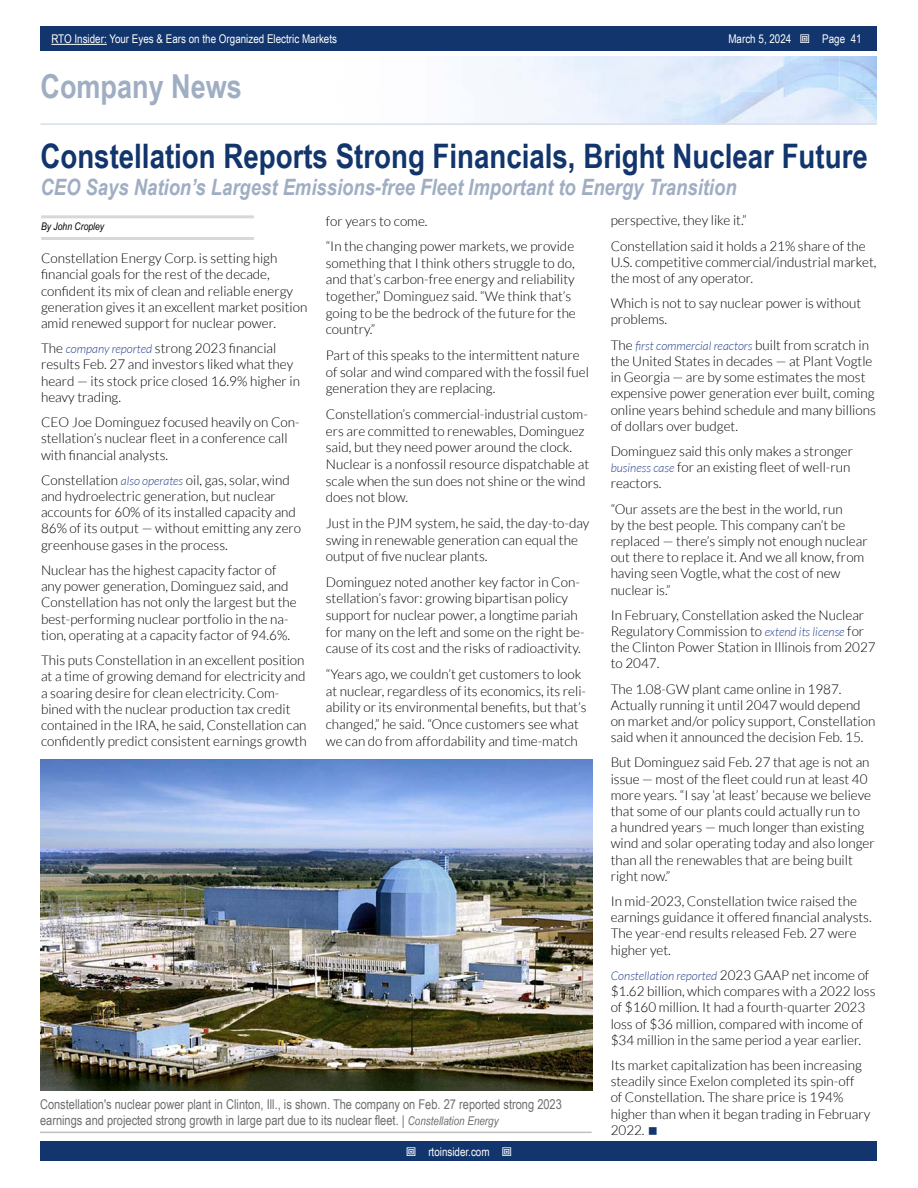
<style>
.page{position:relative;width:918px;height:1188px;background:#fff}
.page>*{position:absolute;margin:0;border:0;box-sizing:border-box;transform-origin:0 0}
.t1{font:700 33.75px "Arial Narrow";color:#11356c}
.t2{font:700 33px "Arial Narrow";color:#a0aec4}
.t3{font:italic 700 22.5px "Arial Narrow";color:#a0aec4}
.t4{font:300 13.5px/16.2px "Lato";color:#000}
.t5{font:13.5px/16.2px "Arial Narrow";color:#6d6e71}
.t6{font:12px "Arial Narrow";color:#fff}
.t7{font:italic 300 12px "Lato";color:#25408f}
.t8{font:italic 10.5px "Arial Narrow";color:#000}
.s1{font-style:italic;font-size:12px;color:#25408f}
.s2{font-style:normal;font-size:13.5px;color:#000}
.s3{font-style:italic;font-size:12px}
</style>
<div class="page">
<div style="left:41px;top:1142px;width:836px;height:19px;background:#11356c"></div>
<div style="left:41px;top:27px;width:836px;height:24px;background:#11356c"></div>
<hr style="left:51px;top:44px;width:56px;height:1px;background:#fff">
<img style="left:491px;top:56px;width:386px;height:67px">
<hr style="left:40px;top:123px;width:837px;height:2px;background:#d6deec">
<hr style="left:41px;top:215px;width:213px;height:3px;background:#d8d8d8">
<hr style="left:41px;top:237px;width:213px;height:3px;background:#d8d8d8">
<hr style="left:40px;top:1132px;width:552px;height:1px;background:#bfbfbf">
<img style="left:41px;top:760px;width:552px;height:331px">
<p class="t6" style="left:51px;top:30px;width:287px">RTO Insider: Your Eyes &amp; Ears on the Organized Electric Markets</p>
<p class="t6" style="left:728px;top:30px;width:64px">March 5, 2024</p>
<p class="t6" style="left:822px;top:30px;width:41px">Page 41</p>
<h2 class="t2" style="left:40px;top:61px;width:203px">Company News</h2>
<h1 class="t1" style="left:40px;top:131px;width:829px">Constellation Reports Strong Financials, Bright Nuclear Future</h1>
<h3 class="t3" style="left:40px;top:170px;width:698px">CEO Says Nation’s Largest Emissions-free Fleet Important to Energy Transition</h3>
<p class="t8" style="left:41px;top:219px;width:65px">By John Cropley</p>
<p class="t4" style="left:41px;top:250px;width:268px">Constellation Energy Corp. is setting high financial goals for the rest of the decade, confident its mix of clean and reliable energy generation gives it an excellent market position amid renewed support for nuclear power.</p>
<p class="t4" style="left:41px;top:340px;width:260px">The <span class="s1">company reported</span> strong 2023 financial results Feb. 27 and investors liked what they heard — its stock price closed 16.9% higher in heavy trading.</p>
<p class="t4" style="left:41px;top:414px;width:260px">CEO Joe Dominguez focused heavily on Con&shy;stellation’s nuclear fleet in a conference call with financial analysts.</p>
<p class="t4" style="left:41px;top:472px;width:262px">Constellation <span class="s1">also operates</span> oil, gas, solar, wind and hydroelectric generation, but nuclear accounts for 60% of its installed capacity and 86% of its output — without emitting any zero greenhouse gases in the process.</p>
<p class="t4" style="left:41px;top:562px;width:257px">Nuclear has the highest capacity factor of any power generation, Dominguez said, and Constellation has not only the largest but the best-performing nuclear portfolio in the na&shy;tion, operating at a capacity factor of 94.6%.</p>
<p class="t4" style="left:41px;top:652px;width:267px">This puts Constellation in an excellent position at a time of growing demand for electricity and a soaring desire for clean electricity. Com&shy;bined with the nuclear production tax credit contained in the IRA, he said, Constellation can confidently predict consistent earnings growth</p>
<p class="t4" style="left:611px;top:208px;width:257px;line-height:25.2px">perspective, they like it.”<br>Constellation said it holds a 21% share of the</p>
<p class="t4" style="left:611px;top:254px;width:267px">U.S. competitive commercial/industrial market, the most of any operator.</p>
<p class="t4" style="left:611px;top:295px;width:252px">Which is not to say nuclear power is without problems.</p>
<p class="t7" style="left:611px;top:339px;width:260px"><span class="s2">The</span> first commercial reactors <span class="s2">built from scratch in</span></p>
<p class="t4" style="left:611px;top:353px;width:267px">the United States in decades — at Plant Vogtle in Georgia — are by some estimates the most expensive power generation ever built, coming online years behind schedule and many billions of dollars over budget.</p>
<p class="t4" style="left:611px;top:443px;width:244px">Dominguez said this only makes a stronger <span class="s1">business case</span> for an existing fleet of well-run reactors.</p>
<p class="t4" style="left:611px;top:501px;width:259px">“Our assets are the best in the world, run<br>by the best people. This company can’t be replaced — there’s simply not enough nuclear out there to replace it. And we all know, from having seen Vogtle, what the cost of new nuclear is.”</p>
<p class="t4" style="left:611px;top:607px;width:267px">In February, Constellation asked the Nuclear Regulatory Commission to <span class="s1">extend its license</span> for the Clinton Power Station in Illinois from 2027 to 2047.</p>
<p class="t4" style="left:611px;top:681px;width:266px">The 1.08-GW plant came online in 1987.<br>Actually running it until 2047 would depend on market and/or policy support, Constellation said when it announced the decision Feb. 15.</p>
<p class="t4" style="left:611px;top:755px;width:266px">But Dominguez said Feb. 27 that age is not an issue — most of the fleet could run at least 40 more years. “I say ‘at least’ because we believe that some of our plants could actually run to<br>a hundred years — much longer than existing wind and solar operating today and also longer than all the renewables that are being built right now.”</p>
<p class="t4" style="left:611px;top:893px;width:263px">In mid-2023, Constellation twice raised the earnings guidance it offered financial analysts.<br>The year-end results released Feb. 27 were higher yet.</p>
<p class="t7" style="left:611px;top:969px;width:260px">Constellation reported <span class="s2">2023 GAAP net income of</span></p>
<p class="t4" style="left:611px;top:983px;width:266px">$1.62 billion, which compares with a 2022 loss of $160 million. It had a fourth-quarter 2023 loss of $36 million, compared with income of $34 million in the same period a year earlier.</p>
<p class="t4" style="left:611px;top:1057px;width:261px">Its market capitalization has been increasing steadily since Exelon completed its spin-off<br>of Constellation. The share price is 194% higher than when it began trading in February 2022.</p>
<p class="t4" style="left:326px;top:208px;width:250px;line-height:25.7px">for years to come.<br>“In the changing power markets, we provide</p>
<p class="t4" style="left:326px;top:255px;width:252px;line-height:16.6px">something that I think others struggle to do, and that’s carbon-free energy and reliability together,” Dominguez said. “We think that’s going to be the bedrock of the future for the country.”</p>
<p class="t4" style="left:326px;top:347px;width:265px;line-height:16.6px">Part of this speaks to the intermittent nature of solar and wind compared with the fossil fuel generation they are replacing.</p>
<p class="t4" style="left:326px;top:406px;width:265px;line-height:16.6px">Constellation’s commercial-industrial custom&shy;ers are committed to renewables, Dominguez said, but they need power around the clock.<br>Nuclear is a nonfossil resource dispatchable at scale when the sun does not shine or the wind does not blow.</p>
<p class="t4" style="left:326px;top:515px;width:265px;line-height:16.6px">Just in the PJM system, he said, the day-to-day swing in renewable generation can equal the output of five nuclear plants.</p>
<p class="t4" style="left:326px;top:574px;width:260px;line-height:16.6px">Dominguez noted another key factor in Con&shy;stellation’s favor: growing bipartisan policy support for nuclear power, a longtime pariah for many on the left and some on the right be&shy;cause of its cost and the risks of radioactivity.</p>
<p class="t4" style="left:326px;top:666px;width:262px;line-height:16.6px">“Years ago, we couldn’t get customers to look at nuclear, regardless of its economics, its reli&shy;ability or its environmental benefits, but that’s changed,” he said. “Once customers see what we can do from affordability and time-match</p>
<p class="t5" style="left:40px;top:1095px;width:523px">Constellation's nuclear power plant in Clinton, Ill., is shown. The company on Feb. 27 reported strong 2023 earnings and projected strong growth in large part due to its nuclear fleet. | <span class="s3">Constellation Energy</span></p>
<p class="t6" style="left:428px;top:1143px;width:63px">rtoinsider.com</p>
</div>
